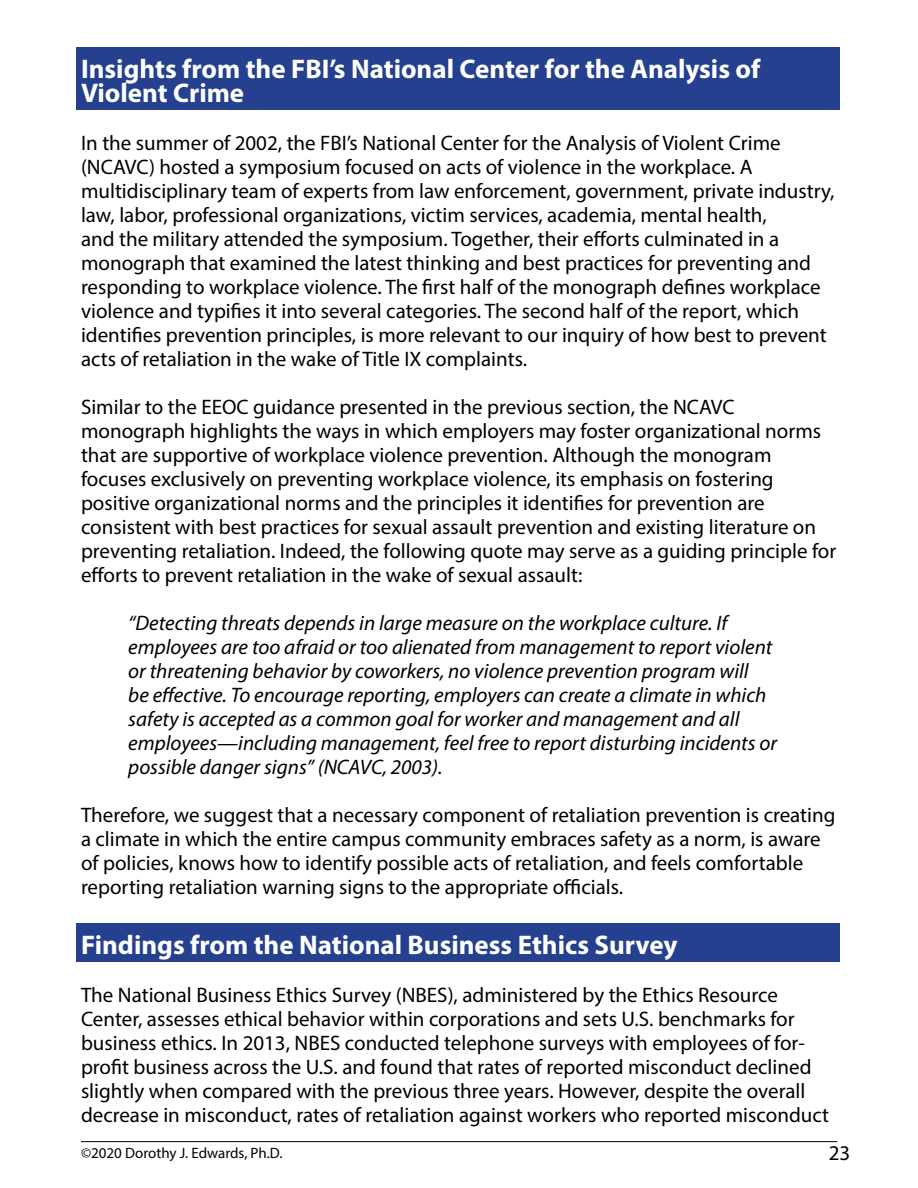
<style>
.page{position:relative;width:918px;height:1188px;background:#fff}
.page>*{position:absolute;margin:0;border:0;box-sizing:border-box;transform-origin:0 0}
.t1{font:700 27px/24px "Myriad Pro";color:#fff}
.t2{font:21px/24px "Myriad Pro";color:#000}
.t3{font:italic 21px/24px "Myriad Pro";color:#000}
.t4{font:15px "Myriad Pro";color:#000}
</style>
<div class="page">
<hr style="left:81px;top:1141px;width:756px;height:1px;background:#000">
<div style="left:76px;top:47px;width:764px;height:63px;background:#25408f"></div>
<div style="left:76px;top:923px;width:764px;height:39px;background:#25408f"></div>
<p class="t1" style="left:81px;top:56px;width:681px">Insights from the FBI’s National Center for the Analysis of<br>Violent Crime</p>
<p class="t2" style="left:81px;top:131px;width:755px">In the summer of 2002, the FBI’s National Center for the Analysis of Violent Crime (NCAVC) hosted a symposium focused on acts of violence in the workplace. A multidisciplinary team of experts from law enforcement, government, private industry, law, labor, professional organizations, victim services, academia, mental health,<br>and the military attended the symposium. Together, their efforts culminated in a monograph that examined the latest thinking and best practices for preventing and responding to workplace violence. The first half of the monograph defines workplace violence and typifies it into several categories. The second half of the report, which identifies prevention principles, is more relevant to our inquiry of how best to prevent acts of retaliation in the wake of Title IX complaints.</p>
<p class="t2" style="left:81px;top:395px;width:757px">Similar to the EEOC guidance presented in the previous section, the NCAVC monograph highlights the ways in which employers may foster organizational norms that are supportive of workplace violence prevention. Although the monogram focuses exclusively on preventing workplace violence, its emphasis on fostering positive organizational norms and the principles it identifies for prevention are consistent with best practices for sexual assault prevention and existing literature on preventing retaliation. Indeed, the following quote may serve as a guiding principle for efforts to prevent retaliation in the wake of sexual assault:</p>
<p class="t3" style="left:128px;top:611px;width:650px">“Detecting threats depends in large measure on the workplace culture. If employees are too afraid or too alienated from management to report violent or threatening behavior by coworkers, no violence prevention program will<br>be effective. To encourage reporting, employers can create a climate in which safety is accepted as a common goal for worker and management and all employees—including management, feel free to report disturbing incidents or possible danger signs” (NCAVC, 2003).</p>
<p class="t2" style="left:81px;top:803px;width:756px">Therefore, we suggest that a necessary component of retaliation prevention is creating a climate in which the entire campus community embraces safety as a norm, is aware of policies, knows how to identify possible acts of retaliation, and feels comfortable reporting retaliation warning signs to the appropriate officials.</p>
<p class="t1" style="left:81px;top:932px;width:598px">Findings from the National Business Ethics Survey</p>
<p class="t2" style="left:81px;top:983px;width:750px">The National Business Ethics Survey (NBES), administered by the Ethics Resource Center, assesses ethical behavior within corporations and sets U.S. benchmarks for business ethics. In 2013, NBES conducted telephone surveys with employees of for&shy;profit business across the U.S. and found that rates of reported misconduct declined slightly when compared with the previous three years. However, despite the overall decrease in misconduct, rates of retaliation against workers who reported misconduct</p>
<p class="t4" style="left:81px;top:1144px;width:203px">©2020 Dorothy J. Edwards, Ph.D.</p>
<p class="t2" style="left:829px;top:1141px;width:23px">23</p>
</div>
